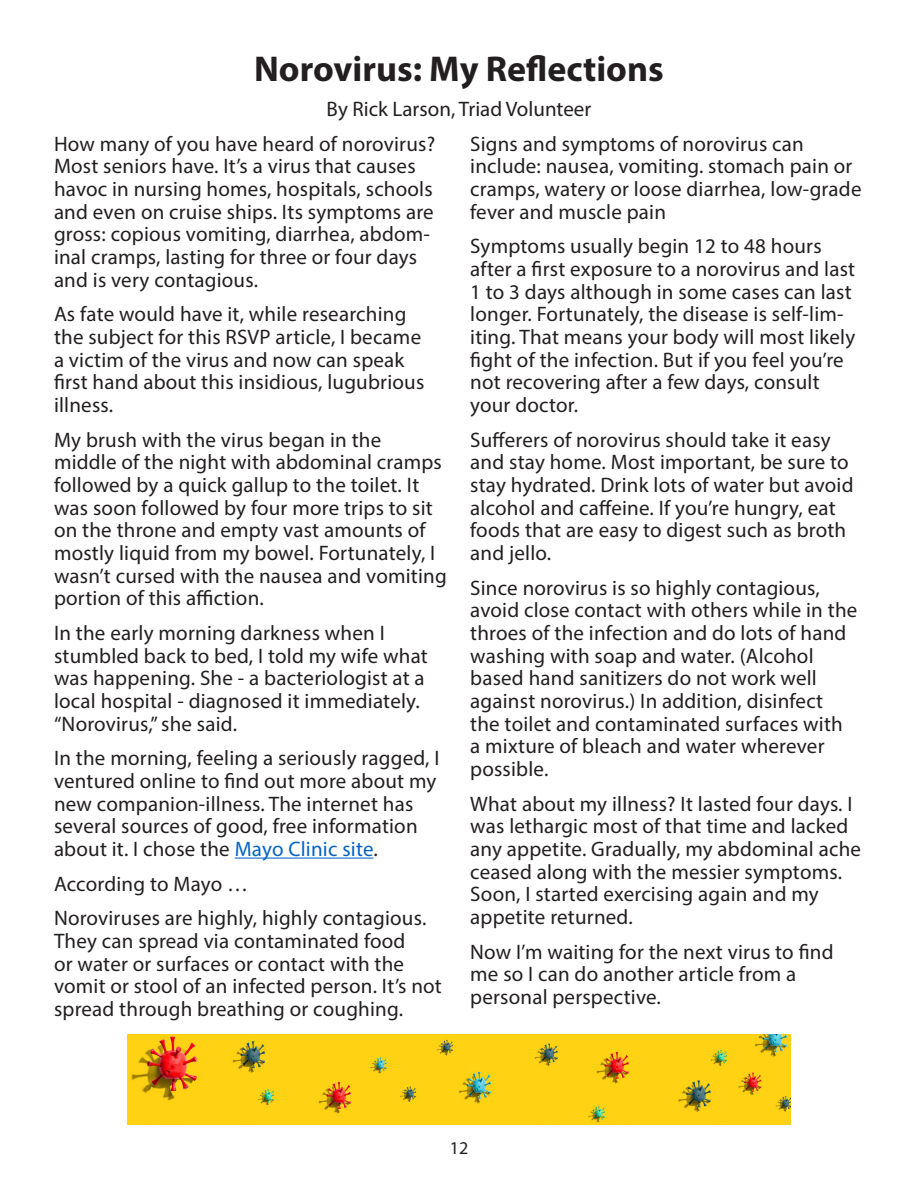
<style>
.page{position:relative;width:918px;height:1188px;background:#fff}
.page>*{position:absolute;margin:0;border:0;box-sizing:border-box;transform-origin:0 0}
.t1{font:700 36px "Myriad Pro";color:#231f20}
.t2{font:21px/22.6px "Myriad Pro";letter-spacing:.01em;color:#231f20}
.t3{font:18px "Myriad Pro";color:#231f20}
.s1{color:#0563c1}
</style>
<div class="page">
<hr style="left:235px;top:858px;width:139px;height:1px;background:#0563c1">
<img style="left:127px;top:1034px;width:664px;height:90px">
<h1 class="t1" style="left:254px;top:45px;width:411px">Norovirus: My Reflections</h1>
<p class="t2" style="left:54px;top:91px;width:539px;line-height:35.1px;text-indent:273px">By Rick Larson, Triad Volunteer<br>How many of you have heard of norovirus?</p>
<p class="t2" style="left:54px;top:155px;width:381px">Most seniors have. It’s a virus that causes havoc in nursing homes, hospitals, schools and even on cruise ships. Its symptoms are gross: copious vomiting, diarrhea, abdom&shy;inal cramps, lasting for three or four days and is very contagious.</p>
<p class="t2" style="left:54px;top:303px;width:372px">As fate would have it, while researching the subject for this RSVP article, I became a victim of the virus and now can speak first hand about this insidious, lugubrious illness.</p>
<p class="t2" style="left:54px;top:428px;width:394px">My brush with the virus began in the middle of the night with abdominal cramps followed by a quick gallup to the toilet. It was soon followed by four more trips to sit on the throne and empty vast amounts of mostly liquid from my bowel. Fortunately, I wasn’t cursed with the nausea and vomiting portion of this affiction.</p>
<p class="t2" style="left:54px;top:621px;width:375px">In the early morning darkness when I stumbled back to bed, I told my wife what was happening. She - a bacteriologist at a local hospital - diagnosed it immediately. “Norovirus,” she said.</p>
<p class="t2" style="left:54px;top:747px;width:387px">In the morning, feeling a seriously ragged, I ventured online to find out more about my new companion-illness. The internet has several sources of good, free information about it. I chose the <span class="s1">Mayo Clinic site</span>.</p>
<p class="t2" style="left:54px;top:866px;width:374px;line-height:34.7px">According to Mayo …<br>Noroviruses are highly, highly contagious.</p>
<p class="t2" style="left:54px;top:929px;width:389px">They can spread via contaminated food<br>or water or surfaces or contact with the vomit or stool of an infected person. It’s not spread through breathing or coughing.</p>
<p class="t2" style="left:470px;top:132px;width:393px">Signs and symptoms of norovirus can include: nausea, vomiting. stomach pain or cramps, watery or loose diarrhea, low-grade fever and muscle pain</p>
<p class="t2" style="left:470px;top:235px;width:387px">Symptoms usually begin 12 to 48 hours after a first exposure to a norovirus and last 1 to 3 days although in some cases can last longer. Fortunately, the disease is self-lim&shy;iting. That means your body will most likely fight of the infection. But if you feel you’re not recovering after a few days, consult your doctor.</p>
<p class="t2" style="left:470px;top:428px;width:385px">Sufferers of norovirus should take it easy and stay home. Most important, be sure to stay hydrated. Drink lots of water but avoid alcohol and caffeine. If you’re hungry, eat foods that are easy to digest such as broth and jello.</p>
<p class="t2" style="left:470px;top:576px;width:389px">Since norovirus is so highly contagious, avoid close contact with others while in the throes of the infection and do lots of hand washing with soap and water. (Alcohol based hand sanitizers do not work well against norovirus.) In addition, disinfect the toilet and contaminated surfaces with a mixture of bleach and water wherever possible.</p>
<p class="t2" style="left:470px;top:792px;width:392px">What about my illness? It lasted four days. I was lethargic most of that time and lacked any appetite. Gradually, my abdominal ache ceased along with the messier symptoms.<br>Soon, I started exercising again and my appetite returned.</p>
<p class="t2" style="left:470px;top:940px;width:365px">Now I’m waiting for the next virus to find me so I can do another article from a personal perspective.</p>
<p class="t3" style="left:450px;top:1136px;width:20px">12</p>
</div>
